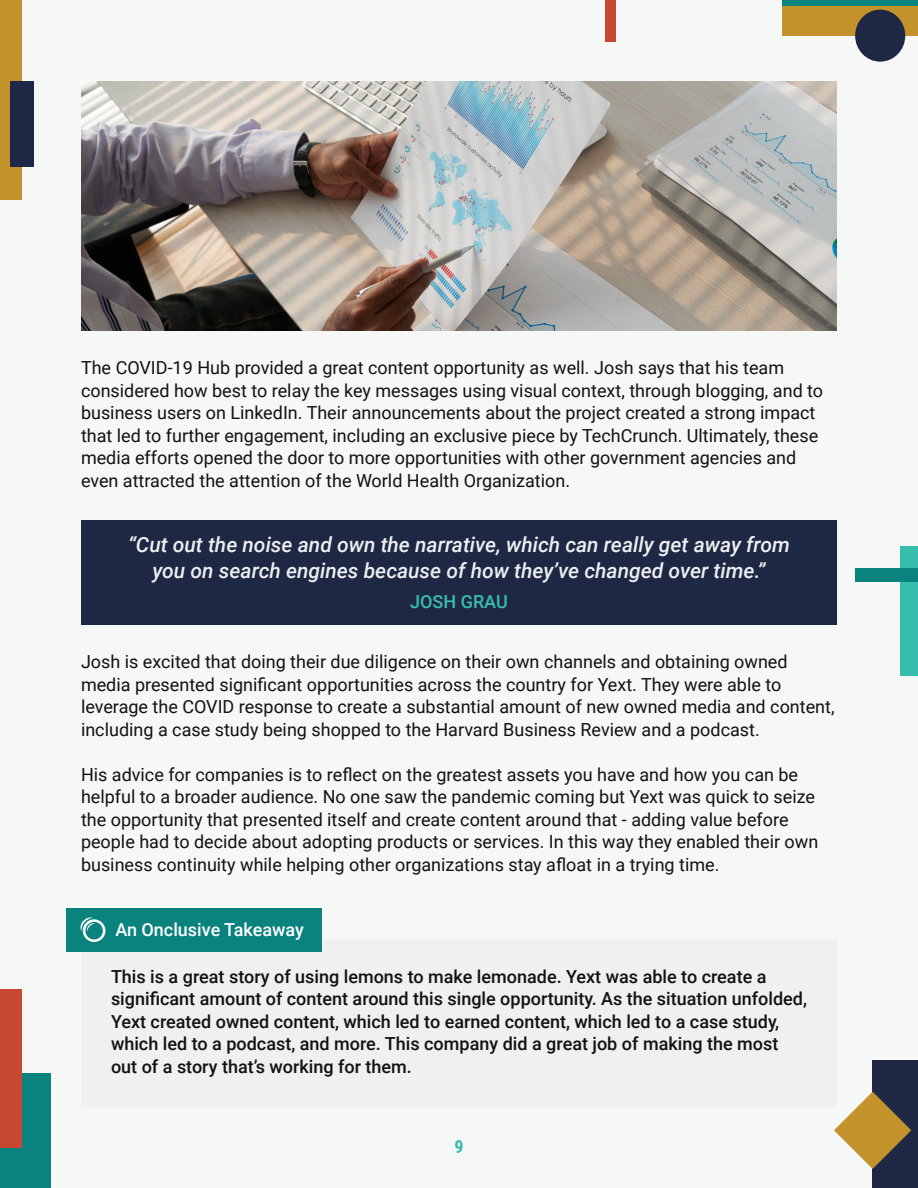
<style>
.page{position:relative;width:918px;height:1188px;background:#f6f7f7}
.page>*{position:absolute;margin:0;border:0;box-sizing:border-box;transform-origin:0 0}
.Body_Medium{font:italic 500 21px/25.5px "Roboto";color:#edeff0;text-align:center}
.Body_Medium-2{font:18px/22.5px "Roboto";color:#131112}
.Body_Medium-3{font:500 18px/22.5px "Roboto";color:#131112}
.Body_Medium-4{font:500 18px "Roboto";color:#fff}
.Body_Medium-5{font:500 18px "Roboto";color:#38beac}
.t1{font:700 18px "Roboto Condensed";color:#38beac}
</style>
<div class="page">
<div style="left:0;top:0;width:22px;height:199px;background:#c4922b"></div>
<div style="left:10px;top:81px;width:23px;height:85px;background:#1e2844"></div>
<div style="left:873px;top:1061px;width:45px;height:127px;background:#1e2844"></div>
<div style="left:901px;top:547px;width:17px;height:129px;background:#38beac"></div>
<div style="left:782px;top:0;width:136px;height:6px;background:#0a827e"></div>
<div style="left:782px;top:6px;width:136px;height:30px;background:#c4922b"></div>
<div style="left:0;top:1074px;width:50px;height:114px;background:#0a827e"></div>
<div style="left:0;top:989px;width:22px;height:159px;background:#c74730"></div>
<div style="left:605px;top:0;width:11px;height:41px;background:#c74730"></div>
<div style="left:855px;top:10px;width:50px;height:52px;background:#1e2844;border-radius:50%"></div>
<svg style="left:834px;top:1092px;width:77px;height:77px"></svg>
<div style="left:855px;top:568px;width:63px;height:14px;background:#0a827e"></div>
<div style="left:81px;top:939px;width:756px;height:168px;background:#eff0f0"></div>
<div style="left:66px;top:908px;width:256px;height:43px;background:#0a827e"></div>
<svg style="left:80px;top:917px;width:25px;height:25px"></svg>
<hr style="left:0;top:0;width:1px;height:1188px;background:#edeff0">
<img style="left:81px;top:81px;width:756px;height:250px">
<div style="left:81px;top:521px;width:756px;height:104px;background:#1e2844"></div>
<p class="Body_Medium-2" style="left:81px;top:356px;width:744px">The COVID-19 Hub provided a great content opportunity as well. Josh says that his team considered how best to relay the key messages using visual context, through blogging, and to business users on LinkedIn. Their announcements about the project created a strong impact that led to further engagement, including an exclusive piece by TechCrunch. Ultimately, these media efforts opened the door to more opportunities with other government agencies and even attracted the attention of the World Health Organization.</p>
<p class="Body_Medium" style="left:128px;top:532px;width:663px">“Cut out the noise and own the narrative, which can really get away from you on search engines because of how they’ve changed over time.”</p>
<p class="Body_Medium-5" style="left:410px;top:589px;width:99px">JOSH GRAU</p>
<p class="Body_Medium-2" style="left:81px;top:650px;width:755px">Josh is excited that doing their due diligence on their own channels and obtaining owned media presented significant opportunities across the country for Yext. They were able to leverage the COVID response to create a substantial amount of new owned media and content, including a case study being shopped to the Harvard Business Review and a podcast.</p>
<p class="Body_Medium-2" style="left:81px;top:763px;width:739px">His advice for companies is to reflect on the greatest assets you have and how you can be helpful to a broader audience. No one saw the pandemic coming but Yext was quick to seize the opportunity that presented itself and create content around that - adding value before people had to decide about adopting products or services. In this way they enabled their own business continuity while helping other organizations stay afloat in a trying time.</p>
<p class="Body_Medium-4" style="left:116px;top:917px;width:190px">An Onclusive Takeaway</p>
<p class="Body_Medium-3" style="left:111px;top:964px;width:697px">This is a great story of using lemons to make lemonade. Yext was able to create a significant amount of content around this single opportunity. As the situation unfolded, Yext created owned content, which led to earned content, which led to a case study, which led to a podcast, and more. This company did a great job of making the most out of a story that’s working for them.</p>
<p class="t1" style="left:454px;top:1134px;width:11px">9</p>
</div>
